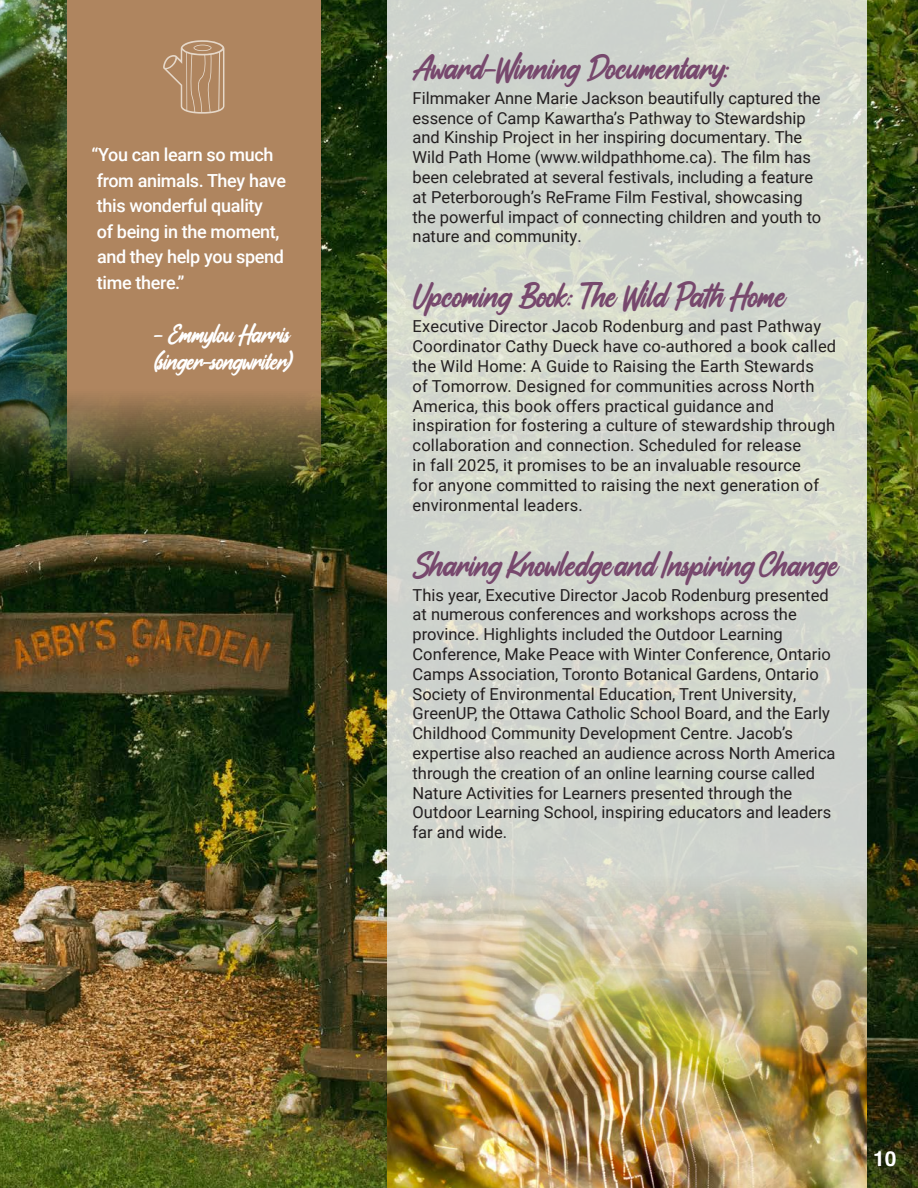
<style>
.page{position:relative;width:918px;height:1188px;background:#fff}
.page>*{position:absolute;margin:0;border:0;box-sizing:border-box;transform-origin:0 0}
.t1{font:36px "Aliensy";letter-spacing:.005em;color:#77486d}
.t2{font:27px/27px "Aliensy";letter-spacing:-.005em;color:#fff}
.t3{font:700 21px "Helvetica";color:#fff}
.t4{font:500 18px/25.5px "Roboto";letter-spacing:-.02em;color:#fff}
.t5{font:16.5px/19.8px "Roboto";color:#231f20}
</style>
<div class="page">
<img style="left:0;top:0;width:918px;height:1188px">
<img style="left:0;top:0;width:68px;height:484px">
<div style="left:387px;top:0;width:479px;height:1188px;background:#d0d5cd"></div>
<img style="left:387px;top:868px;width:479px;height:320px">
<svg style="left:68px;top:0;width:253px;height:486px;fill:#af855f"></svg>
<svg style="left:163px;top:40px;width:61px;height:74px"></svg>
<p class="t4" style="left:92px;top:142px;width:196px">“You can learn so much from animals. They have this wonderful quality<br>of being in the moment, and they help you spend time there.”</p>
<p class="t2" style="left:155px;top:322px;width:140px">- Emmylou Harris (singer-songwriter)</p>
<p class="t1" style="left:413px;top:48px;width:320px">Award-Winning Documentary:</p>
<p class="t5" style="left:413px;top:87px;width:410px">Filmmaker Anne Marie Jackson beautifully captured the essence of Camp Kawartha’s Pathway to Stewardship and Kinship Project in her inspiring documentary. The Wild Path Home (www.wildpathhome.ca). The film has been celebrated at several festivals, including a feature at Peterborough’s ReFrame Film Festival, showcasing the powerful impact of connecting children and youth to nature and community.</p>
<p class="t1" style="left:413px;top:276px;width:375px">Upcoming Book: The Wild Path Home</p>
<p class="t5" style="left:413px;top:316px;width:425px">Executive Director Jacob Rodenburg and past Pathway Coordinator Cathy Dueck have co-authored a book called the Wild Home: A Guide to Raising the Earth Stewards<br>of Tomorrow. Designed for communities across North America, this book offers practical guidance and inspiration for fostering a culture of stewardship through collaboration and connection. Scheduled for release<br>in fall 2025, it promises to be an invaluable resource<br>for anyone committed to raising the next generation of environmental leaders.</p>
<p class="t1" style="left:413px;top:544px;width:428px">Sharing Knowledge and Inspiring Change</p>
<p class="t5" style="left:413px;top:584px;width:425px">This year, Executive Director Jacob Rodenburg presented at numerous conferences and workshops across the province. Highlights included the Outdoor Learning Conference, Make Peace with Winter Conference, Ontario Camps Association, Toronto Botanical Gardens, Ontario Society of Environmental Education, Trent University, GreenUP, the Ottawa Catholic School Board, and the Early Childhood Community Development Centre. Jacob’s expertise also reached an audience across North America through the creation of an online learning course called Nature Activities for Learners presented through the Outdoor Learning School, inspiring educators and leaders far and wide.</p>
<p class="t3" style="left:873px;top:1146px;width:25px">10</p>
</div>
